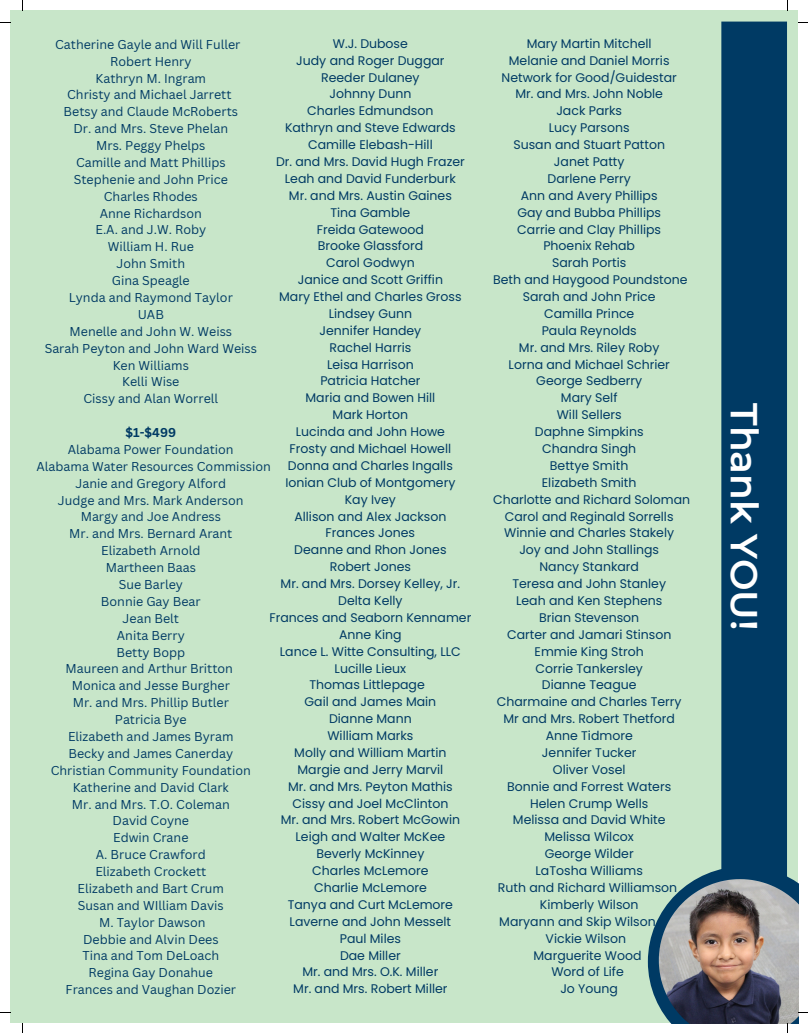
<style>
.page{position:relative;width:808px;height:1033px;background:#fff}
.page>*{position:absolute;margin:0;border:0;box-sizing:border-box;transform-origin:0 0}
.t1{font:600 37.5px "Montserrat";color:#fff}
.t2{font:12.5px/16.9px "Poppins";color:#003a64;text-align:center}
.t3{font:12.5px/16.9px "Canva Sans";color:#003a64;text-align:center}
.t4{font:700 12.5px "Canva Sans";color:#003a64}
</style>
<div class="page">
<div style="left:10px;top:10px;width:788px;height:1013px;background:#c8e6c9"></div>
<div style="left:721px;top:22px;width:66px;height:990px;background:#003a64"></div>
<svg style="left:647px;top:866px;width:161px;height:167px"></svg>
<p class="t2" style="left:269px;top:35px;width:203px">W.J. Dubose<br>Judy and Roger Duggar<br>Reeder Dulaney<br>Johnny Dunn<br>Charles Edmundson<br>Kathryn and Steve Edwards<br>Camille Elebash-Hill<br>Dr. and Mrs. David Hugh Frazer<br>Leah and David Funderburk<br>Mr. and Mrs. Austin Gaines<br>Tina Gamble<br>Freida Gatewood<br>Brooke Glassford<br>Carol Godwyn<br>Janice and Scott Griffin<br>Mary Ethel and Charles Gross<br>Lindsey Gunn<br>Jennifer Handey<br>Rachel Harris<br>Leisa Harrison<br>Patricia Hatcher<br>Maria and Bowen Hill<br>Mark Horton<br>Lucinda and John Howe<br>Frosty and Michael Howell<br>Donna and Charles Ingalls<br>Ionian Club of Montgomery<br>Kay Ivey<br>Allison and Alex Jackson<br>Frances Jones<br>Deanne and Rhon Jones<br>Robert Jones<br>Mr. and Mrs. Dorsey Kelley, Jr.<br>Delta Kelly<br>Frances and Seaborn Kennamer<br>Anne King<br>Lance L. Witte Consulting, LLC<br>Lucille Lieux<br>Thomas Littlepage<br>Gail and James Main<br>Dianne Mann<br>William Marks<br>Molly and William Martin<br>Margie and Jerry Marvil<br>Mr. and Mrs. Peyton Mathis<br>Cissy and Joel McClinton<br>Mr. and Mrs. Robert McGowin<br>Leigh and Walter McKee<br>Beverly McKinney<br>Charles McLemore<br>Charlie McLemore<br>Tanya and Curt McLemore<br>Laverne and John Messelt<br>Paul Miles<br>Dae Miller<br>Mr. and Mrs. O.K. Miller<br>Mr. and Mrs. Robert Miller</p>
<p class="t2" style="left:526px;top:35px;width:126px">Mary Martin Mitchell</p>
<p class="t3" style="left:45px;top:35px;width:214px">Catherine Gayle and Will Fuller<br>Robert Henry<br>Kathryn M. Ingram<br>Christy and Michael Jarrett<br>Betsy and Claude McRoberts<br>Dr. and Mrs. Steve Phelan<br>Mrs. Peggy Phelps<br>Camille and Matt Phillips<br>Stephenie and John Price<br>Charles Rhodes<br>Anne Richardson<br>E.A. and J.W. Roby<br>William H. Rue<br>John Smith<br>Gina Speagle<br>Lynda and Raymond Taylor<br>UAB<br>Menelle and John W. Weiss<br>Sarah Peyton and John Ward Weiss<br>Ken Williams<br>Kelli Wise<br>Cissy and Alan Worrell</p>
<p class="t4" style="left:125px;top:424px;width:52px">$1-$499</p>
<p class="t3" style="left:68px;top:440px;width:167px">Alabama Power Foundation</p>
<p class="t3" style="left:36px;top:457px;width:236px">Alabama Water Resources Commission</p>
<p class="t3" style="left:76px;top:474px;width:152px">Janie and Gregory Alford</p>
<p class="t3" style="left:58px;top:491px;width:187px">Judge and Mrs. Mark Anderson</p>
<p class="t3" style="left:81px;top:508px;width:142px">Margy and Joe Andress</p>
<p class="t3" style="left:69px;top:525px;width:165px">Mr. and Mrs. Bernard Arant</p>
<p class="t3" style="left:101px;top:542px;width:101px">Elizabeth Arnold</p>
<p class="t3" style="left:106px;top:559px;width:92px">Martheen Baas</p>
<p class="t3" style="left:119px;top:575px;width:66px">Sue Barley</p>
<p class="t3" style="left:101px;top:592px;width:101px">Bonnie Gay Bear</p>
<p class="t3" style="left:123px;top:609px;width:58px">Jean Belt</p>
<p class="t3" style="left:117px;top:626px;width:69px">Anita Berry</p>
<p class="t3" style="left:116px;top:643px;width:70px">Betty Bopp</p>
<p class="t3" style="left:66px;top:660px;width:169px">Maureen and Arthur Britton</p>
<p class="t3" style="left:72px;top:677px;width:160px">Monica and Jesse Burgher</p>
<p class="t3" style="left:73px;top:694px;width:158px">Mr. and Mrs. Phillip Butler</p>
<p class="t3" style="left:115px;top:710px;width:73px">Patricia Bye</p>
<p class="t3" style="left:68px;top:727px;width:167px">Elizabeth and James Byram</p>
<p class="t3" style="left:68px;top:744px;width:166px">Becky and James Canerday</p>
<p class="t3" style="left:51px;top:761px;width:202px">Christian Community Foundation</p>
<p class="t3" style="left:73px;top:778px;width:158px">Katherine and David Clark</p>
<p class="t3" style="left:72px;top:795px;width:159px">Mr. and Mrs. T.O. Coleman</p>
<p class="t3" style="left:113px;top:812px;width:78px">David Coyne</p>
<p class="t3" style="left:113px;top:829px;width:77px">Edwin Crane</p>
<p class="t3" style="left:96px;top:845px;width:111px">A. Bruce Crawford</p>
<p class="t3" style="left:95px;top:862px;width:112px">Elizabeth Crockett</p>
<p class="t3" style="left:78px;top:879px;width:148px">Elizabeth and Bart Crum</p>
<p class="t3" style="left:78px;top:896px;width:147px">Susan and WIlliam Davis</p>
<p class="t3" style="left:99px;top:913px;width:108px">M. Taylor Dawson</p>
<p class="t3" style="left:83px;top:930px;width:137px">Debbie and Alvin Dees</p>
<p class="t3" style="left:82px;top:947px;width:138px">Tina and Tom DeLoach</p>
<p class="t3" style="left:89px;top:964px;width:126px">Regina Gay Donahue</p>
<p class="t3" style="left:66px;top:980px;width:172px">Frances and Vaughan Dozier</p>
<p class="t2" style="left:509px;top:52px;width:162px">Melanie and Daniel Morris</p>
<p class="t2" style="left:501px;top:69px;width:177px">Network for Good/Guidestar</p>
<p class="t2" style="left:515px;top:86px;width:149px">Mr. and Mrs. John Noble</p>
<p class="t2" style="left:556px;top:103px;width:67px">Jack Parks</p>
<p class="t2" style="left:549px;top:119px;width:82px">Lucy Parsons</p>
<p class="t2" style="left:513px;top:136px;width:153px">Susan and Stuart Patton</p>
<p class="t2" style="left:554px;top:153px;width:72px">Janet Patty</p>
<p class="t2" style="left:547px;top:170px;width:85px">Darlene Perry</p>
<p class="t2" style="left:521px;top:187px;width:138px">Ann and Avery Phillips</p>
<p class="t2" style="left:517px;top:204px;width:145px">Gay and Bubba Phillips</p>
<p class="t2" style="left:517px;top:221px;width:145px">Carrie and Clay Phillips</p>
<p class="t2" style="left:543px;top:238px;width:93px">Phoenix Rehab</p>
<p class="t2" style="left:552px;top:254px;width:76px">Sarah Portis</p>
<p class="t2" style="left:493px;top:271px;width:196px">Beth and Haygood Poundstone</p>
<p class="t2" style="left:523px;top:288px;width:134px">Sarah and John Price</p>
<p class="t2" style="left:544px;top:305px;width:92px">Camilla Prince</p>
<p class="t2" style="left:541px;top:322px;width:96px">Paula Reynolds</p>
<p class="t2" style="left:519px;top:339px;width:142px">Mr. and Mrs. Riley Roby</p>
<p class="t2" style="left:508px;top:356px;width:163px">Lorna and Michael Schrier</p>
<p class="t2" style="left:536px;top:373px;width:107px">George Sedberry</p>
<p class="t2" style="left:561px;top:389px;width:58px">Mary Self</p>
<p class="t2" style="left:556px;top:406px;width:66px">Will Sellers</p>
<p class="t2" style="left:535px;top:423px;width:110px">Daphne Simpkins</p>
<p class="t2" style="left:542px;top:440px;width:95px">Chandra Singh</p>
<p class="t2" style="left:550px;top:457px;width:80px">Bettye Smith</p>
<p class="t2" style="left:542px;top:474px;width:96px">Elizabeth Smith</p>
<p class="t2" style="left:493px;top:491px;width:199px">Charlotte and Richard Soloman</p>
<p class="t2" style="left:505px;top:508px;width:170px">Carol and Reginald Sorrells</p>
<p class="t2" style="left:504px;top:524px;width:171px">Winnie and Charles Stakely</p>
<p class="t2" style="left:519px;top:541px;width:141px">Joy and John Stallings</p>
<p class="t2" style="left:539px;top:558px;width:101px">Nancy Stankard</p>
<p class="t2" style="left:512px;top:575px;width:155px">Teresa and John Stanley</p>
<p class="t2" style="left:516px;top:592px;width:148px">Leah and Ken Stephens</p>
<p class="t2" style="left:539px;top:609px;width:102px">Brian Stevenson</p>
<p class="t2" style="left:507px;top:626px;width:166px">Carter and Jamari Stinson</p>
<p class="t2" style="left:534px;top:643px;width:111px">Emmie King Stroh</p>
<p class="t2" style="left:535px;top:659px;width:109px">Corrie Tankersley</p>
<p class="t2" style="left:542px;top:676px;width:96px">Dianne Teague</p>
<p class="t2" style="left:497px;top:693px;width:186px">Charmaine and Charles Terry</p>
<p class="t2" style="left:503px;top:710px;width:173px">Mr and Mrs. Robert Thetford</p>
<p class="t2" style="left:545px;top:727px;width:89px">Anne Tidmore</p>
<p class="t2" style="left:542px;top:744px;width:96px">Jennifer Tucker</p>
<p class="t2" style="left:553px;top:761px;width:74px">Oliver Vosel</p>
<p class="t2" style="left:507px;top:778px;width:165px">Bonnie and Forrest Waters</p>
<p class="t2" style="left:530px;top:794px;width:120px">Helen Crump Wells</p>
<p class="t2" style="left:513px;top:811px;width:154px">Melissa and David White</p>
<p class="t2" style="left:544px;top:828px;width:91px">Melissa Wilcox</p>
<p class="t2" style="left:544px;top:845px;width:90px">George Wilder</p>
<p class="t2" style="left:535px;top:862px;width:109px">LaTosha Williams</p>
<p class="t2" style="left:498px;top:879px;width:181px">Ruth and Richard Williamson</p>
<p class="t2" style="left:540px;top:896px;width:100px">Kimberly Wilson</p>
<p class="t2" style="left:499px;top:913px;width:158px">Maryann and Skip Wilson</p>
<p class="t2" style="left:545px;top:929px;width:82px">Vickie Wilson</p>
<p class="t2" style="left:533px;top:946px;width:110px">Marguerite Wood</p>
<p class="t2" style="left:551px;top:963px;width:74px">Word of Life</p>
<p class="t2" style="left:560px;top:980px;width:59px">Jo Young</p>
<h1 class="t1" style="left:767px;top:403px;width:229px;rotate:90deg">Thank YOU!</h1>
</div>
